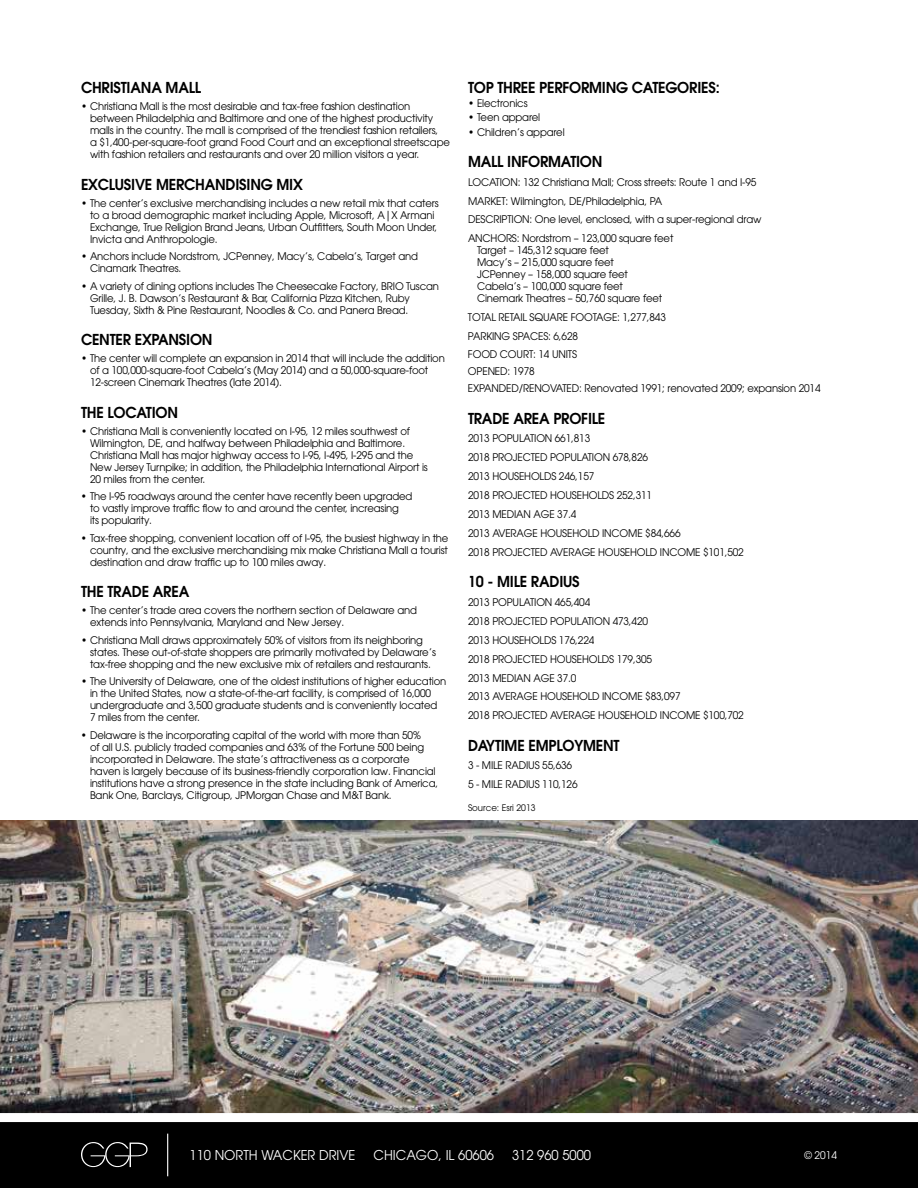
<style>
.page{position:relative;width:918px;height:1188px;background:#fff}
.page>*{position:absolute;margin:0;border:0;box-sizing:border-box;transform-origin:0 0}
.t1{font:600 15px "Avant Garde";letter-spacing:-.015em;color:#000;scale:.96 1}
.t2{font:13.5px "Avant Garde";color:#fff;scale:.96 1}
.t3{font:10.5px/12px "Avant Garde";letter-spacing:-.015em;color:#000;scale:.96 1}
.t4{font:10.5px "Avant Garde";color:#fff;scale:.96 1}
.t5{font:9px "Avant Garde";color:#000;scale:.96 1}
</style>
<div class="page">
<img style="left:0;top:821px;width:918px;height:292px">
<div style="left:0;top:1120px;width:918px;height:68px;background:#000"></div>
<div style="left:0;top:1113px;width:918px;height:9px;background:#fff"></div>
<svg style="left:81px;top:1142px;width:67px;height:25px"></svg>
<hr style="left:167px;top:1134px;width:1px;height:42px;background:#fff">
<h1 class="t1" style="left:81px;top:78px;width:127px">CHRISTIANA MALL</h1>
<p class="t3" style="left:90px;top:101px;width:376px;text-indent:-9px">• Christiana Mall is the most desirable and tax-free fashion destination between Philadelphia and Baltimore and one of the highest productivity malls in the country. The mall is comprised of the trendiest fashion retailers,<br>a $1,400-per-square-foot grand Food Court and an exceptional streetscape with fashion retailers and restaurants and over 20 million visitors a year.</p>
<h1 class="t1" style="left:81px;top:174px;width:233px">EXCLUSIVE MERCHANDISING MIX</h1>
<p class="t3" style="left:90px;top:197px;width:365px;text-indent:-9px">• The center’s exclusive merchandising includes a new retail mix that caters to a broad demographic market including Apple, Microsoft, A|X Armani Exchange, True Religion Brand Jeans, Urban Outfitters, South Moon Under, Invicta and Anthropologie.</p>
<p class="t3" style="left:90px;top:251px;width:343px;text-indent:-9px">• Anchors include Nordstrom, JCPenney, Macy’s, Cabela’s, Target and<br>Cinamark Theatres.</p>
<p class="t3" style="left:90px;top:280px;width:365px;text-indent:-9px">• A variety of dining options includes The Cheesecake Factory, BRIO Tuscan<br>Grille, J. B. Dawson’s Restaurant &amp; Bar, California Pizza Kitchen, Ruby<br>Tuesday, Sixth &amp; Pine Restaurant, Noodles &amp; Co. and Panera Bread.</p>
<h1 class="t1" style="left:81px;top:330px;width:21px">CENTER</h1>
<h1 class="t1" style="left:135px;top:330px;width:34px">EXPANSI</h1>
<h1 class="t1" style="left:190px;top:330px;width:23px">ON</h1>
<p class="t3" style="left:90px;top:353px;width:371px;text-indent:-9px">• The center will complete an expansion in 2014 that will include the addition of a 100,000-square-foot Cabela’s (May 2014) and a 50,000-square-foot<br>12-screen Cinemark Theatres (late 2014).</p>
<h1 class="t1" style="left:81px;top:402px;width:103px">THE LOCATION</h1>
<p class="t3" style="left:90px;top:425px;width:353px;text-indent:-9px">• Christiana Mall is conveniently located on I-95, 12 miles southwest of Wilmington, DE, and halfway between Philadelphia and Baltimore.<br>Christiana Mall has major highway access to I-95, I-495, I-295 and the New Jersey Turnpike; in addition, the Philadelphia International Airport is 20 miles from the center.</p>
<p class="t3" style="left:90px;top:491px;width:337px;text-indent:-9px">• The I-95 roadways around the center have recently been upgraded to vastly improve traffic flow to and around the center, increasing<br>its popularity.</p>
<p class="t3" style="left:90px;top:532px;width:375px;text-align:justify;text-indent:-9px">• Tax-free shopping, convenient location off of I-95, the busiest highway in the country, and the exclusive merchandising mix make Christiana Mall a tourist destination and draw traffic up to 100 miles away.</p>
<h1 class="t1" style="left:81px;top:582px;width:114px">THE TRADE AREA</h1>
<p class="t3" style="left:90px;top:605px;width:342px;text-indent:-9px">• The center’s trade area covers the northern section of Delaware and extends into Pennsylvania, Maryland and New Jersey.</p>
<p class="t3" style="left:90px;top:634px;width:362px;text-indent:-9px">• Christiana Mall draws approximately 50% of visitors from its neighboring states. These out-of-state shoppers are primarily motivated by Delaware’s tax-free shopping and the new exclusive mix of retailers and restaurants.</p>
<p class="t3" style="left:90px;top:675px;width:373px;text-indent:-9px">• The University of Delaware, one of the oldest institutions of higher education in the United States, now a state-of-the-art facility, is comprised of 16,000 undergraduate and 3,500 graduate students and is conveniently located<br>7 miles from the center.</p>
<p class="t3" style="left:90px;top:729px;width:364px;text-indent:-9px">• Delaware is the incorporating capital of the world with more than 50%<br>of all U.S. publicly traded companies and 63% of the Fortune 500 being incorporated in Delaware. The state’s attractiveness as a corporate haven is largely because of its business-friendly corporation law. Financial institutions have a strong presence in the state including Bank of America, Bank One, Barclays, Citigroup, JPMorgan Chase and M&amp;T Bank.</p>
<h1 class="t1" style="left:468px;top:78px;width:40px">TOP THREE</h1>
<h1 class="t1" style="left:539px;top:78px;width:55px">PERFORMING</h1>
<h1 class="t1" style="left:632px;top:78px;width:11px">CATEG</h1>
<h1 class="t1" style="left:677px;top:78px;width:20px">ORIES</h1>
<h1 class="t1" style="left:716px;top:78px;width:6px">:</h1>
<p class="t3" style="left:468px;top:97px;width:64px">• Electronics</p>
<p class="t3" style="left:468px;top:112px;width:77px">• Teen apparel</p>
<p class="t3" style="left:468px;top:126px;width:102px">• Children’s apparel</p>
<h1 class="t1" style="left:468px;top:151px;width:85px">MALL INFORMATI</h1>
<h1 class="t1" style="left:580px;top:151px;width:23px">ON</h1>
<p class="t3" style="left:468px;top:176px;width:13px">Location</p>
<p class="t3" style="left:518px;top:176px;width:250px">: 132 Christiana Mall; Cross streets: Route 1 and I-95</p>
<p class="t3" style="left:468px;top:195px;width:17px">Market</p>
<p class="t3" style="left:506px;top:195px;width:165px">: Wilmington, DE/Philadelphia, PA</p>
<p class="t3" style="left:468px;top:214px;width:15px">Description</p>
<p class="t3" style="left:530px;top:214px;width:243px">: One level, enclosed, with a super-regional draw</p>
<p class="t3" style="left:468px;top:232px;width:16px">Anchors</p>
<p class="t3" style="left:477px;top:232px;width:206px;text-indent:40px">: Nordstrom – 123,000 square feet<br>Target – 145,312 square feet<br>Macy’s – 215,000 square feet<br>JCPenney – 158,000 square feet<br>Cabela’s – 100,000 square feet<br>Cinemark Theatres – 50,760 square feet</p>
<p class="t3" style="left:468px;top:311px;width:12px">Total</p>
<p class="t3" style="left:499px;top:311px;width:12px">Retail</p>
<p class="t3" style="left:530px;top:311px;width:22px">Square</p>
<p class="t3" style="left:571px;top:311px;width:14px">Footage</p>
<p class="t3" style="left:617px;top:311px;width:52px">: 1,277,843</p>
<p class="t3" style="left:468px;top:330px;width:13px">Parking</p>
<p class="t3" style="left:513px;top:330px;width:13px">Spaces</p>
<p class="t3" style="left:468px;top:328px;width:116px;line-height:17.4px;text-align:justify;text-indent:80px">: 6,628<br>FOOD COURT: 14 UNITS Opened</p>
<p class="t3" style="left:468px;top:362px;width:369px;line-height:17.4px;text-indent:40px">: 1978<br>EXPANDED/RENOVATED: Renovated 1991; renovated 2009; expansion 2014</p>
<h1 class="t1" style="left:468px;top:408px;width:16px">TRADE</h1>
<h1 class="t1" style="left:513px;top:408px;width:21px">AREA</h1>
<h1 class="t1" style="left:553px;top:408px;width:42px">PROFILE</h1>
<p class="t3" style="left:468px;top:433px;width:39px">2013 Population</p>
<p class="t3" style="left:555px;top:433px;width:38px">661,813</p>
<p class="t3" style="left:468px;top:451px;width:39px">2018 Projected</p>
<p class="t3" style="left:550px;top:451px;width:14px">Population</p>
<p class="t3" style="left:613px;top:451px;width:38px">678,826</p>
<p class="t3" style="left:468px;top:470px;width:40px">2013 Households</p>
<p class="t3" style="left:559px;top:470px;width:38px">246,157</p>
<p class="t3" style="left:468px;top:489px;width:39px">2018 Projected</p>
<p class="t3" style="left:550px;top:489px;width:15px">Households</p>
<p class="t3" style="left:617px;top:489px;width:38px">252,311</p>
<p class="t3" style="left:468px;top:508px;width:42px">2013 Median</p>
<p class="t3" style="left:533px;top:508px;width:46px">Age 37.4</p>
<p class="t3" style="left:468px;top:527px;width:40px">2013 Average</p>
<p class="t3" style="left:540px;top:527px;width:15px">Household</p>
<p class="t3" style="left:602px;top:527px;width:11px">Income</p>
<p class="t3" style="left:645px;top:527px;width:38px">$84,666</p>
<p class="t3" style="left:468px;top:546px;width:39px">2018 Projected</p>
<p class="t3" style="left:550px;top:546px;width:15px">Average</p>
<p class="t3" style="left:598px;top:546px;width:15px">Household</p>
<p class="t3" style="left:660px;top:546px;width:11px">Income</p>
<p class="t3" style="left:703px;top:546px;width:44px">$101,502</p>
<h1 class="t1" style="left:468px;top:572px;width:84px">10 - MILE RADIUS</h1>
<p class="t3" style="left:468px;top:596px;width:39px">2013 Population</p>
<p class="t3" style="left:555px;top:596px;width:38px">465,404</p>
<p class="t3" style="left:468px;top:615px;width:39px">2018 Projected</p>
<p class="t3" style="left:550px;top:615px;width:14px">Population</p>
<p class="t3" style="left:613px;top:615px;width:38px">473,420</p>
<p class="t3" style="left:468px;top:634px;width:40px">2013 Households</p>
<p class="t3" style="left:559px;top:634px;width:38px">176,224</p>
<p class="t3" style="left:468px;top:653px;width:39px">2018 Projected</p>
<p class="t3" style="left:550px;top:653px;width:15px">Households</p>
<p class="t3" style="left:617px;top:653px;width:38px">179,305</p>
<p class="t3" style="left:468px;top:672px;width:42px">2013 Median</p>
<p class="t3" style="left:533px;top:672px;width:46px">Age 37.0</p>
<p class="t3" style="left:468px;top:691px;width:40px">2013 Average</p>
<p class="t3" style="left:540px;top:691px;width:15px">Household</p>
<p class="t3" style="left:602px;top:691px;width:11px">Income</p>
<p class="t3" style="left:645px;top:691px;width:38px">$83,097</p>
<p class="t3" style="left:468px;top:709px;width:39px">2018 Projected</p>
<p class="t3" style="left:550px;top:709px;width:15px">Average</p>
<p class="t3" style="left:598px;top:709px;width:15px">Household</p>
<p class="t3" style="left:660px;top:709px;width:11px">Income</p>
<p class="t3" style="left:703px;top:709px;width:44px">$100,702</p>
<h1 class="t1" style="left:468px;top:735px;width:37px">DAYTIME</h1>
<h1 class="t1" style="left:528px;top:735px;width:68px">EMPLOYMENT</h1>
<p class="t3" style="left:468px;top:760px;width:53px">3 - Mile Radius</p>
<p class="t3" style="left:542px;top:760px;width:33px">55,636</p>
<p class="t3" style="left:468px;top:778px;width:53px">5 - Mile Radius</p>
<p class="t3" style="left:542px;top:778px;width:38px">110,126</p>
<p class="t5" style="left:468px;top:803px;width:72px">Source: Esri 2013</p>
<p class="t2" style="left:190px;top:1147px;width:174px">110 NORTH WACKER DRIVE</p>
<p class="t2" style="left:374px;top:1147px;width:127px">CHICAGO, IL 60606</p>
<p class="t2" style="left:512px;top:1147px;width:84px">312 960 5000</p>
<p class="t4" style="left:804px;top:1149px;width:36px">© 2014</p>
</div>
